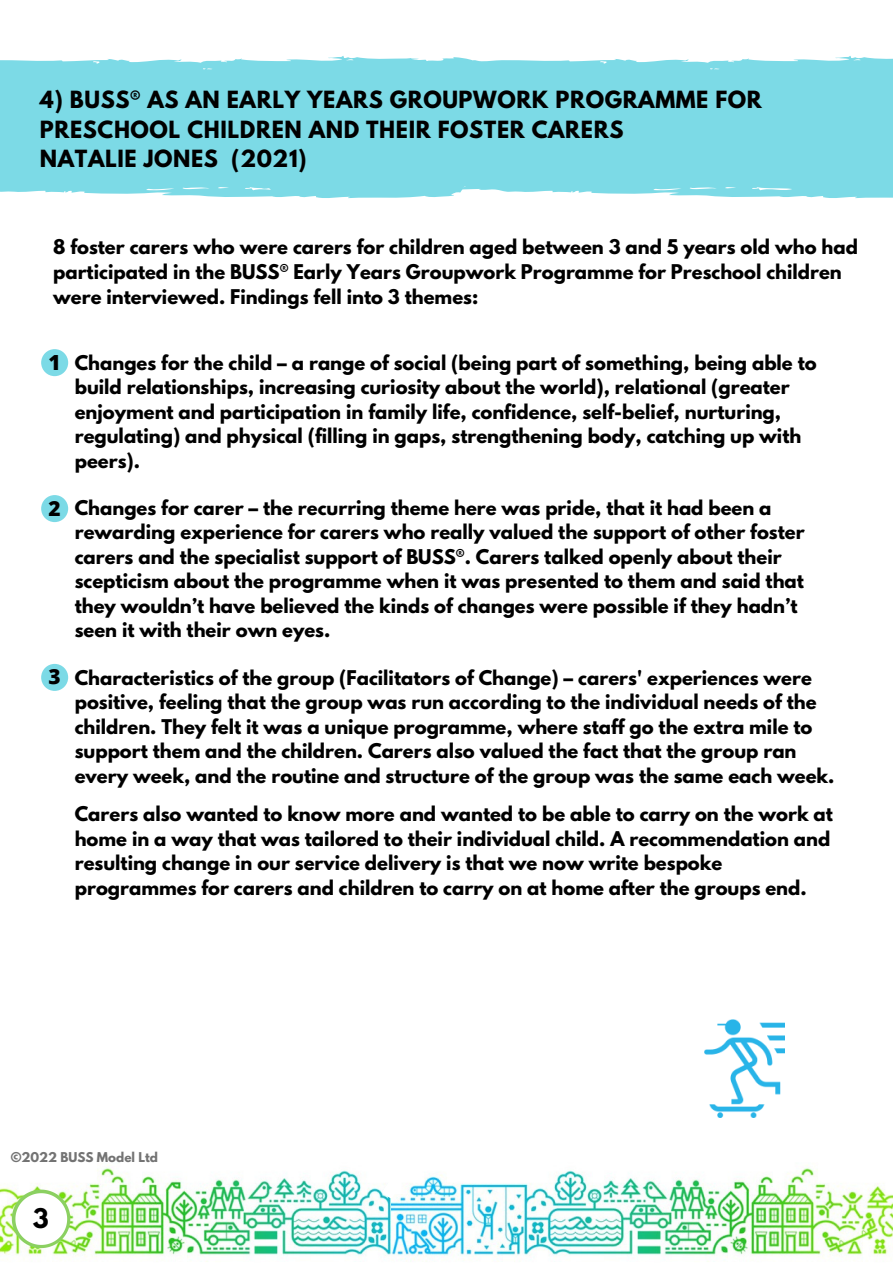
<style>
.page{position:relative;width:893px;height:1264px;background:#fff}
.page>*{position:absolute;margin:0;border:0;box-sizing:border-box;transform-origin:0 0}
.t1{font:700 24px "League Spartan";color:#000}
.t2{font:700 21px/29.2px "League Spartan";letter-spacing:.03em;color:#000}
.t3{font:800 20.85px "Open Sans";color:#000}
.t4{font:700 18px/24.5px "League Spartan";color:#000}
.t5{font:700 12px "League Spartan";color:#737373}
</style>
<div class="page">
<img style="left:390px;top:1165px;width:502px;height:97px">
<img style="left:0;top:1165px;width:390px;height:97px">
<svg style="left:382px;top:1180px;width:17px;height:18px"></svg>
<svg style="left:12px;top:1189px;width:58px;height:58px"></svg>
<svg style="left:500px;top:56px;width:392px;height:143px;background:#84dce7"></svg>
<div style="left:0;top:56px;width:500px;height:143px;background:#7cdae6"></div>
<div style="left:41px;top:495px;width:27px;height:27px;background:#7cdae6;border-radius:50%"></div>
<div style="left:41px;top:664px;width:27px;height:27px;background:#7cdae6;border-radius:50%"></div>
<div style="left:41px;top:349px;width:27px;height:27px;background:#7cdae6;border-radius:50%"></div>
<img style="left:704px;top:1019px;width:80px;height:98px">
<p class="t2" style="left:40px;top:88px;width:723px">4) BUSS® AS AN EARLY YEARS GROUPWORK PROGRAMME FOR<br>PRESCHOOL CHILDREN AND THEIR FOSTER CARERS</p>
<p class="t2" style="left:40px;top:146px;width:268px">NATALIE JONES (2021)</p>
<p class="t4" style="left:53px;top:237px;width:806px;line-height:25px">8 foster carers who were carers for children aged between 3 and 5 years old who had participated in the BUSS® Early Years Groupwork Programme for Preschool children were interviewed. Findings fell into 3 themes:</p>
<p class="t3" style="left:49px;top:347px;width:14px">1</p>
<p class="t3" style="left:49px;top:493px;width:14px">2</p>
<p class="t3" style="left:49px;top:662px;width:14px">3</p>
<p class="t4" style="left:75px;top:352px;width:743px">Changes for the child – a range of social (being part of something, being able to build relationships, increasing curiosity about the world), relational (greater enjoyment and participation in family life, confidence, self-belief, nurturing, regulating) and physical (filling in gaps, strengthening body, catching up with peers).</p>
<p class="t4" style="left:75px;top:498px;width:731px">Changes for carer – the recurring theme here was pride, that it had been a rewarding experience for carers who really valued the support of other foster carers and the specialist support of BUSS®. Carers talked openly about their scepticism about the programme when it was presented to them and said that they wouldn’t have believed the kinds of changes were possible if they hadn’t seen it with their own eyes.</p>
<p class="t4" style="left:75px;top:667px;width:761px">Characteristics of the group (Facilitators of Change) – carers' experiences were positive, feeling that the group was run according to the individual needs of the children. They felt it was a unique programme, where staff go the extra mile to support them and the children. Carers also valued the fact that the group ran every week, and the routine and structure of the group was the same each week.</p>
<p class="t4" style="left:75px;top:804px;width:759px">Carers also wanted to know more and wanted to be able to carry on the work at home in a way that was tailored to their individual child. A recommendation and resulting change in our service delivery is that we now write bespoke programmes for carers and children to carry on at home after the groups end.</p>
<p class="t5" style="left:11px;top:1151px;width:149px">©2022 BUSS Model Ltd</p>
<p class="t1" style="left:33px;top:1206px;width:17px">3</p>
</div>
